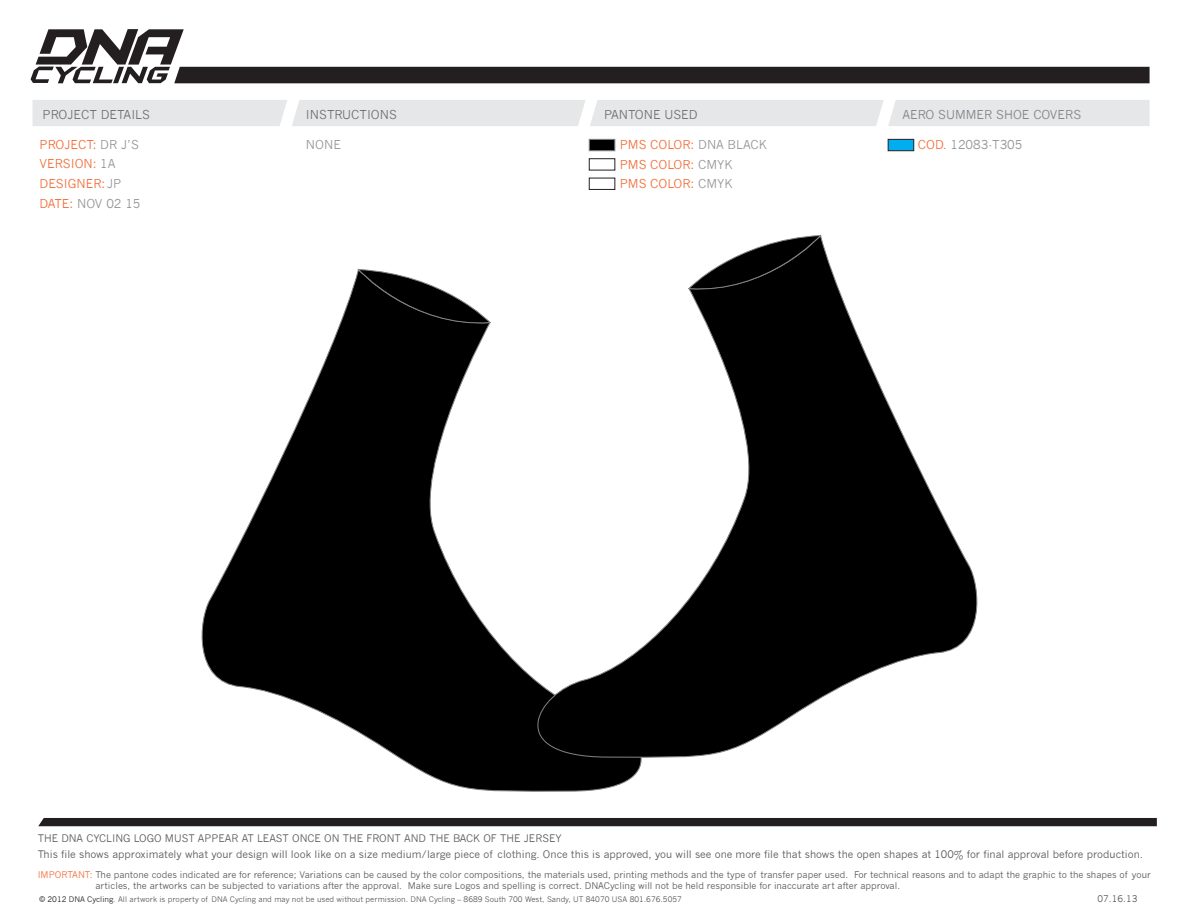
<style>
.page{position:relative;width:1188px;height:918px;background:#fff}
.page>*{position:absolute;margin:0;border:0;box-sizing:border-box;transform-origin:0 0}
.t1{font:12px/19.6px "News Gothic";color:#f36c37}
.t2{font:12px "News Gothic";color:#6d6e71}
.t3{font:12px "News Gothic";color:#808285}
.t4{font:12px "News Gothic";color:#939598}
.t5{font:10.2px "News Gothic";color:#58595b}
.t6{font:9px/10.8px "News Gothic";color:#58595b}
.t7{font:7.5px "News Gothic";color:#58595b}
.s1{color:#939598}
.s2{color:#f36c37}
.s3{color:#231f20}
</style>
<div class="page">
<svg style="left:31px;top:29px;width:1119px;height:54px"></svg>
<div style="left:38px;top:818px;width:1119px;height:8px;background:#231f20"></div>
<div style="left:589px;top:139px;width:26px;height:12px;background:#000;border:1px solid #808285"></div>
<div style="left:589px;top:158px;width:26px;height:12px;border:1px solid #231f20"></div>
<div style="left:589px;top:178px;width:26px;height:12px;border:1px solid #231f20"></div>
<div style="left:33px;top:100px;width:1117px;height:26px;background:#e6e7e8"></div>
<div style="left:888px;top:139px;width:26px;height:12px;background:#00aeef;border:1px solid #231f20"></div>
<svg style="left:201px;top:273px;width:441px;height:519px"></svg>
<svg style="left:357px;top:268px;width:134px;height:60px"></svg>
<svg style="left:500px;top:239px;width:478px;height:522px"></svg>
<svg style="left:688px;top:234px;width:134px;height:60px"></svg>
<h1 class="t2" style="left:43px;top:108px;width:109px">PROJECT DETAILS</h1>
<h1 class="t2" style="left:306px;top:108px;width:92px">INSTRUCTIONS</h1>
<h1 class="t4" style="left:306px;top:138px;width:36px">NONE</h1>
<h1 class="t1" style="left:40px;top:135px;width:103px">PROJECT: <span class="s1">DR J’S<br></span>VERSION: <span class="s1">1A<br></span>DESIGNER: <span class="s1">JP<br></span>DATE: <span class="s1">NOV 02 15</span></h1>
<h1 class="t2" style="left:604px;top:108px;width:95px">PANTONE USED</h1>
<h1 class="t1" style="left:620px;top:135px;width:149px">PMS COLOR: <span class="s1">DNA BLACK<br></span>PMS COLOR: <span class="s1">CMYK<br></span>PMS COLOR: <span class="s1">CMYK</span></h1>
<h1 class="t3" style="left:902px;top:108px;width:180px">AERO SUMMER SHOE COVERS</h1>
<h1 class="t4" style="left:918px;top:138px;width:106px"><span class="s2">COD.</span> 12083-T305</h1>
<p class="t5" style="left:38px;top:832px;width:526px">THE DNA CYCLING LOGO MUST APPEAR AT LEAST ONCE ON THE FRONT AND THE BACK OF THE JERSEY</p>
<p class="t5" style="left:38px;top:848px;width:1107px">This file shows approximately what your design will look like on a size medium/large piece of clothing. Once this is approved, you will see one more file that shows the open shapes at 100% for final approval before production.</p>
<p class="t6" style="left:95px;top:869px;width:1057px;text-indent:-58px"><span class="s2">IMPORTANT:</span> The pantone codes indicated are for reference; Variations can be caused by the color compositions, the materials used, printing methods and the type of transfer paper used. For technical reasons and to adapt the graphic to the shapes of your articles, the artworks can be subjected to variations after the approval. Make sure Logos and spelling is correct. DNACycling will not be held responsible for inaccurate art after approval.</p>
<p class="t7" style="left:40px;top:895px;width:644px"><span class="s3">© 2012 DNA Cycling</span>. All artwork is property of DNA Cycling and may not be used without permission. DNA Cycling – 8689 South 700 West, Sandy, UT 84070 USA 801.676.5057</p>
<p class="t6" style="left:1098px;top:894px;width:41px">07.16.13</p>
</div>
